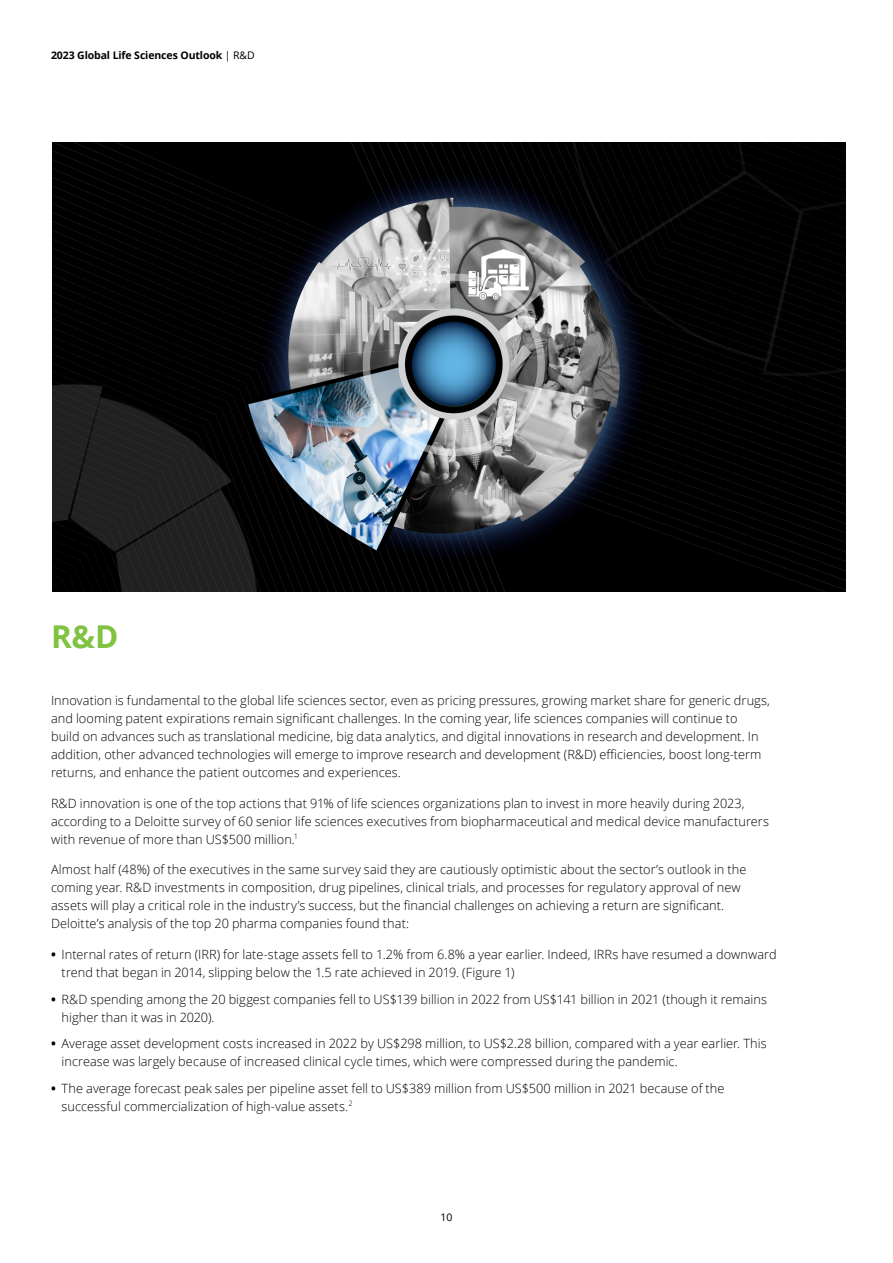
<style>
.page{position:relative;width:893px;height:1263px;background:#fff}
.page>*{position:absolute;margin:0;border:0;box-sizing:border-box;transform-origin:0 0}
.t1{font:700 31.5px "Open Sans";color:#80c342}
.t2{font:300 12.75px/18px "Open Sans";letter-spacing:.005em;color:#000}
.t3{font:700 10.5px "Open Sans";letter-spacing:-.01em;color:#000}
.t4{font:10.5px "Open Sans";color:#000}
.s1{font-weight:400}
.s2{font-weight:700}
</style>
<div class="page">
<img style="left:53px;top:142px;width:792px;height:449px">
<p class="t3" style="left:51px;top:48px;width:205px">2023 Global Life Sciences Outlook <span class="s1">| R&amp;D</span></p>
<h1 class="t1" style="left:51px;top:615px;width:69px">R&amp;D</h1>
<p class="t2" style="left:51px;top:691px;width:720px">Innovation is fundamental to the global life sciences sector, even as pricing pressures, growing market share for generic drugs, and looming patent expirations remain significant challenges. In the coming year, life sciences companies will continue to<br>build on advances such as translational medicine, big data analytics, and digital innovations in research and development. In addition, other advanced technologies will emerge to improve research and development (R&amp;D) efficiencies, boost long-term returns, and enhance the patient outcomes and experiences.</p>
<p class="t2" style="left:51px;top:793px;width:719px">R&amp;D innovation is one of the top actions that 91% of life sciences organizations plan to invest in more heavily during 2023, according to a Deloitte survey of 60 senior life sciences executives from biopharmaceutical and medical device manufacturers with revenue of more than US$500 million.<sup>1</sup></p>
<p class="t2" style="left:51px;top:860px;width:697px">Almost half (48%) of the executives in the same survey said they are cautiously optimistic about the sector’s outlook in the coming year. R&amp;D investments in composition, drug pipelines, clinical trials, and processes for regulatory approval of new assets will play a critical role in the industry’s success, but the financial challenges on achieving a return are significant.<br>Deloitte’s analysis of the top 20 pharma companies found that:</p>
<p class="t2" style="left:62px;top:945px;width:716px;text-indent:-11px"><span class="s2">•</span> Internal rates of return (IRR) for late-stage assets fell to 1.2% from 6.8% a year earlier. Indeed, IRRs have resumed a downward trend that began in 2014, slipping below the 1.5 rate achieved in 2019. (Figure 1)</p>
<p class="t2" style="left:62px;top:990px;width:707px;text-indent:-11px"><span class="s2">•</span> R&amp;D spending among the 20 biggest companies fell to US$139 billion in 2022 from US$141 billion in 2021 (though it remains higher than it was in 2020).</p>
<p class="t2" style="left:62px;top:1034px;width:706px;text-indent:-11px"><span class="s2">•</span> Average asset development costs increased in 2022 by US$298 million, to US$2.28 billion, compared with a year earlier. This increase was largely because of increased clinical cycle times, which were compressed during the pandemic.</p>
<p class="t2" style="left:62px;top:1079px;width:664px;text-indent:-11px"><span class="s2">•</span> The average forecast peak sales per pipeline asset fell to US$389 million from US$500 million in 2021 because of the successful commercialization of high-value assets.<sup>2</sup></p>
<p class="t4" style="left:441px;top:1210px;width:13px">10</p>
</div>
